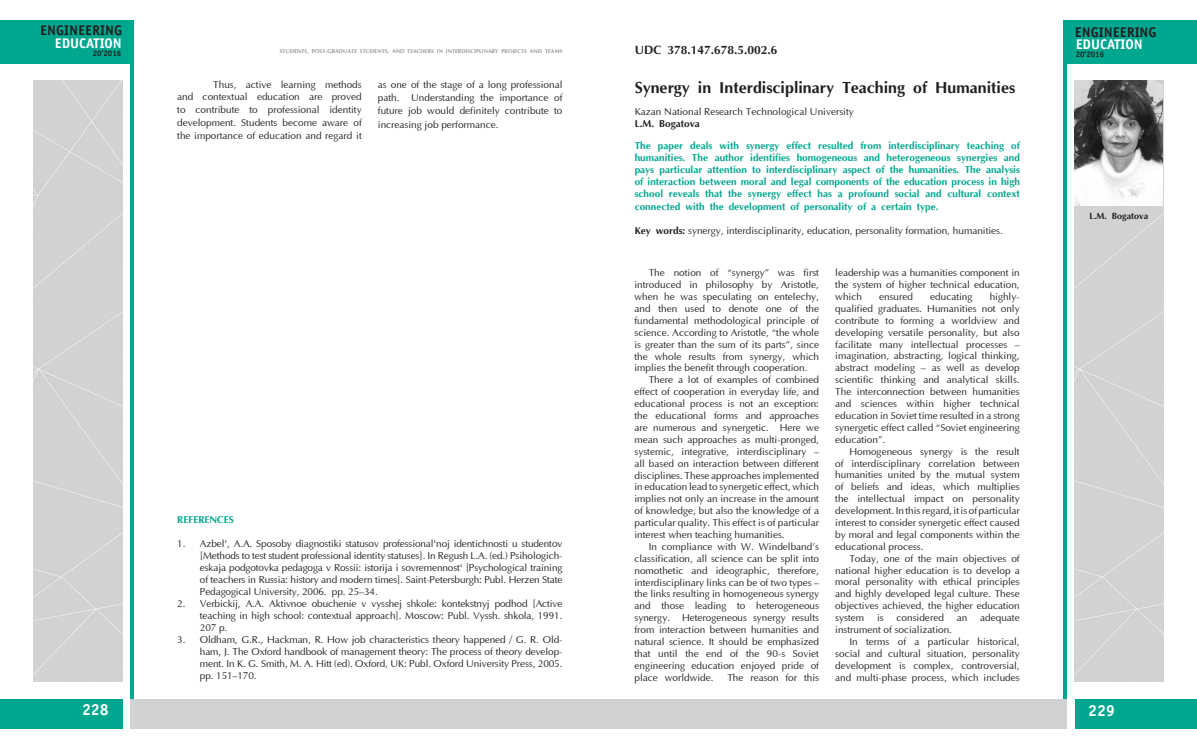
<style>
.page{position:relative;width:1197px;height:755px;background:#fff}
.page>*{position:absolute;margin:0;border:0;box-sizing:border-box;transform-origin:0 0}
.t1{font:700 16px "AG Optima";color:#231f20}
.t2{font:700 16px "Officina Sans C";color:#fff}
.t3{font:700 14px "Officina Sans C";color:#231f20}
.t4{font:700 14px "Officina Sans C";color:#fff}
.t5{font:700 12px "AG Optima";color:#231f20}
.t6{font:10px/11.9px "Optima";color:#231f20;text-align:justify}
.t7{font:700 10px/12px "AG Optima";color:#00a78f;text-align:justify}
.t8{font:700 10px "AG Optima";color:#231f20}
.t9{font:700 9px "AG Optima";color:#231f20}
.t10{font:700 8px "Officina Sans C";color:#231f20}
.t11{font:700 5.5px "AG Optima";letter-spacing:.01em;color:#939598}
.s1{font-family:"AG Optima";font-weight:700}
</style>
<div class="page">
<div style="left:1063px;top:20px;width:133px;height:43px;background:#00a78f"></div>
<div style="left:1074px;top:698px;width:122px;height:30px;background:#00a78f"></div>
<hr style="left:1063px;top:45px;width:3px;height:653px;background:#00a78f">
<div style="left:598px;top:698px;width:468px;height:30px;background:#d1d2d4"></div>
<div style="left:1074px;top:80px;width:89px;height:601px;background:#d3d3d3"></div>
<div style="left:0;top:698px;width:122px;height:30px;background:#00a78f"></div>
<div style="left:0;top:20px;width:133px;height:43px;background:#00a78f"></div>
<hr style="left:130px;top:45px;width:3px;height:653px;background:#00a78f">
<div style="left:33px;top:80px;width:89px;height:601px;background:#d3d3d3"></div>
<div style="left:130px;top:698px;width:468px;height:30px;background:#d1d2d4"></div>
<img style="left:1074px;top:80px;width:88px;height:125px">
<h2 class="t3" style="left:40px;top:23px;width:83px">ENGINEERING</h2>
<h2 class="t4" style="left:55px;top:35px;width:69px">EDUCATION</h2>
<p class="t10" style="left:93px;top:49px;width:30px">20’2016</p>
<p class="t11" style="left:280px;top:48px;width:284px">STUDENTS, POST-GRADUATE STUDENTS, AND TEACHERS IN INTERDISCIPLINARY PROJECTS AND TEAMS</p>
<p class="t6" style="left:177px;top:78px;width:186px;line-height:12.9px;text-indent:36px">Thus, active learning methods and contextual education are proved to contribute to professional identity development. Students become aware of the importance of education and regard it</p>
<p class="t6" style="left:378px;top:78px;width:186px;line-height:13.4px">as one of the stage of a long professional path. Understanding the importance of future job would definitely contribute to increasing job performance.</p>
<h1 class="t2" style="left:82px;top:700px;width:28px">228</h1>
<p class="t7" style="left:177px;top:513px;width:58px">REFERENCES</p>
<p class="t6" style="left:200px;top:538px;width:364px;text-indent:-23px">1. Azbel', A.A. Sposoby diagnostiki statusov professional'noj identichnosti u studentov [Methods to test student professional identity statuses]. In Regush L.A. (ed.) Psihologich&shy;eskaja podgotovka pedagoga v Rossii: istorija i sovremennost' [Psychological training of teachers in Russia: history and modern times]. Saint-Petersburgh: Publ. Herzen State Pedagogical University, 2006. pp. 25–34.</p>
<p class="t6" style="left:200px;top:598px;width:364px;text-indent:-23px">2. Verbickij, A.A. Aktivnoe obuchenie v vysshej shkole: kontekstnyj podhod [Active teaching in high school: contextual approach]. Moscow: Publ. Vyssh. shkola, 1991.<br>207 p.</p>
<p class="t6" style="left:200px;top:634px;width:364px;text-indent:-23px">3. Oldham, G.R., Hackman, R. How job characteristics theory happened / G. R. Old&shy;ham, J. The Oxford handbook of management theory: The process of theory develop&shy;ment. In K. G. Smith, M. A. Hitt (ed). Oxford, UK: Publ. Oxford University Press, 2005. pp. 151–170.</p>
<p class="t5" style="left:634px;top:43px;width:144px">UDC 378.147.678.5.002.6</p>
<h1 class="t1" style="left:634px;top:79px;width:382px">Synergy in Interdisciplinary Teaching of Humanities</h1>
<p class="t6" style="left:634px;top:106px;width:220px">Kazan National Research Technological University</p>
<p class="t8" style="left:634px;top:118px;width:67px">L.M. Bogatova</p>
<p class="t7" style="left:634px;top:140px;width:386px">The paper deals with synergy effect resulted from interdisciplinary teaching of humanities. The author identifies homogeneous and heterogeneous synergies and pays particular attention to interdisciplinary aspect of the humanities. The analysis of interaction between moral and legal components of the education process in high school reveals that the synergy effect has a profound social and cultural context connected with the development of personality of a certain type.</p>
<p class="t6" style="left:634px;top:225px;width:369px"><span class="s1">Key words:</span> synergy, interdisciplinarity, education, personality formation, humanities.</p>
<p class="t6" style="left:634px;top:267px;width:186px;text-indent:14px">The notion of “synergy” was first introduced in philosophy by Aristotle, when he was speculating on entelechy, and then used to denote one of the fundamental methodological principle of science. According to Aristotle, “the whole is greater than the sum of its parts”, since the whole results from synergy, which implies the benefit through cooperation.</p>
<p class="t6" style="left:634px;top:374px;width:186px;text-indent:14px">There a lot of examples of combined effect of cooperation in everyday life, and educational process is not an exception: the educational forms and approaches are numerous and synergetic. Here we mean such approaches as multi-pronged, systemic, integrative, interdisciplinary – all based on interaction between different disciplines. These approaches implemented in education lead to synergetic effect, which implies not only an increase in the amount of knowledge, but also the knowledge of a particular quality. This effect is of particular interest when teaching humanities.</p>
<p class="t6" style="left:634px;top:540px;width:186px;text-indent:14px">In compliance with W. Windelband’s classification, all science can be split into nomothetic and ideographic, therefore, interdisciplinary links can be of two types – the links resulting in homogeneous synergy and those leading to heterogeneous synergy. Heterogeneous synergy results from interaction between humanities and natural science. It should be emphasized that until the end of the 90-s Soviet engineering education enjoyed pride of place worldwide.</p>
<p class="t6" style="left:727px;top:671px;width:93px">The reason for this</p>
<p class="t6" style="left:835px;top:267px;width:186px">leadership was a humanities component in the system of higher technical education, which</p>
<p class="t6" style="left:835px;top:291px;width:186px;text-indent:154px">highly&shy;qualified graduates. Humanities not only contribute to forming a worldview and developing versatile personality, but also facilitate many intellectual processes – imagination, abstracting, logical thinking, abstract modeling – as well as develop scientific thinking and analytical skills.<br>The interconnection between humanities and sciences within higher technical education in Soviet time resulted in a strong synergetic effect called “Soviet engineering education”.</p>
<p class="t6" style="left:835px;top:445px;width:186px;text-indent:14px">Homogeneous synergy is the result of interdisciplinary correlation between humanities united by the mutual system of beliefs and ideas, which multiplies the intellectual impact on personality development. In this regard, it is of particular interest to consider synergetic effect caused by moral and legal components within the educational process.</p>
<p class="t6" style="left:835px;top:552px;width:186px;text-indent:14px">Today, one of the main objectives of national higher education is to develop a moral personality with ethical principles and highly developed legal culture. These objectives achieved, the higher education system</p>
<p class="t6" style="left:879px;top:291px;width:35px">ensured</p>
<p class="t6" style="left:930px;top:291px;width:44px">educating</p>
<p class="t6" style="left:876px;top:611px;width:8px">is</p>
<p class="t6" style="left:896px;top:611px;width:49px">considered</p>
<p class="t6" style="left:956px;top:611px;width:12px">an</p>
<p class="t6" style="left:980px;top:611px;width:41px">adequate</p>
<p class="t6" style="left:835px;top:623px;width:118px">instrument of socialization.</p>
<p class="t6" style="left:849px;top:635px;width:172px">In terms of a particular historical,</p>
<p class="t6" style="left:835px;top:647px;width:186px">social and cultural situation, personality</p>
<p class="t6" style="left:835px;top:659px;width:186px">development is complex, controversial,</p>
<p class="t6" style="left:835px;top:671px;width:186px">and multi-phase process, which includes</p>
<h2 class="t3" style="left:1074px;top:24px;width:83px">ENGINEERING</h2>
<h2 class="t4" style="left:1075px;top:36px;width:69px">EDUCATION</h2>
<p class="t10" style="left:1075px;top:49px;width:30px">20’2016</p>
<p class="t9" style="left:1089px;top:211px;width:60px">L.M. Bogatova</p>
<h1 class="t2" style="left:1088px;top:700px;width:28px">229</h1>
</div>
